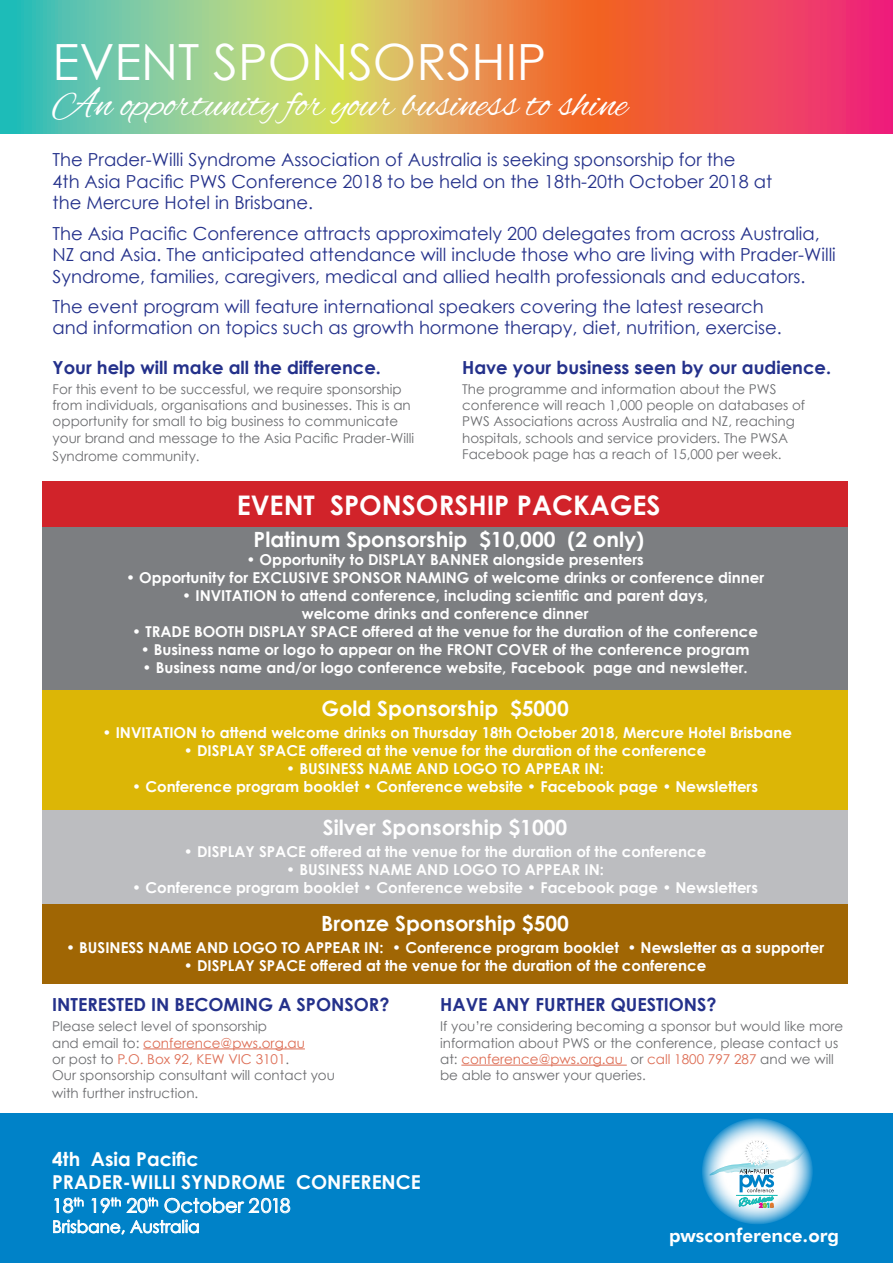
<style>
.page{position:relative;width:893px;height:1263px;background:#fff}
.page>*{position:absolute;margin:0;border:0;box-sizing:border-box;transform-origin:0 0}
.t1{font:49.95px "Century Gothic";color:#fff}
.t2{font:42px "Alex Brush";color:#fff}
.Body_copy{font:700 27px "Century Gothic";color:#fff}
.Subs{font:700 21px "Century Gothic";color:#fff}
.Body_copy-2{font:700 21px "Century Gothic";color:#fff}
.t3{font:700 19.2px "Century Gothic";color:#fff}
.t4{font:19.2px "Century Gothic";color:#fff}
.Speaker_Names{font:800 18.75px "Futura BT";color:#fff}
.intro_para{font:18px/21.6px "Century Gothic";color:#24318b}
.Subs-2{font:700 18px "Century Gothic";color:#24318b}
.t5{font:16.8px "Century Gothic";color:#fff}
.Subs-3{font:700 15px/18px "Century Gothic";color:#fff;text-align:center}
.Body_copy-3{font:13.5px/16.2px "Century Gothic";color:#6c6d70}
.s1{color:#dd6c53}
</style>
<div class="page">
<div style="left:0;top:1113px;width:893px;height:150px;background:#0082c8"></div>
<svg style="left:54px;top:1197px;width:30px;height:16px"></svg>
<svg style="left:91px;top:1197px;width:67px;height:16px"></svg>
<svg style="left:164px;top:1198px;width:126px;height:15px"></svg>
<svg style="left:53px;top:1219px;width:146px;height:16px"></svg>
<svg style="left:702px;top:1118px;width:111px;height:106px;background:#77bbe1"></svg>
<svg style="left:709px;top:1140px;width:96px;height:68px;background:#bedeeb"></svg>
<div style="left:42px;top:481px;width:806px;height:47px;background:#d1232a"></div>
<div style="left:42px;top:810px;width:806px;height:94px;background:#bcbdc0"></div>
<div style="left:42px;top:527px;width:806px;height:162px;background:#7c7e81"></div>
<div style="left:42px;top:690px;width:806px;height:120px;background:#dcb606"></div>
<div style="left:42px;top:904px;width:806px;height:80px;background:#a06604"></div>
<hr style="left:143px;top:1048px;width:162px;height:1px;background:#dd6c53">
<svg style="left:0;top:0;width:893px;height:133px;background:#c5916a"></svg>
<hr style="left:461px;top:1065px;width:166px;height:1px;background:#dd6c53">
<p class="t1" style="left:53px;top:31px;width:495px">EVENT SPONSORSHIP</p>
<p class="t2" style="left:53px;top:81px;width:576px">An opportunity for your business to shine</p>
<p class="intro_para" style="left:53px;top:149px;width:721px">The Prader-Willi Syndrome Association of Australia is seeking sponsorship for the<br>4th Asia Pacific PWS Conference 2018 to be held on the 18th-20th October 2018 at the Mercure Hotel in Brisbane.</p>
<p class="intro_para" style="left:53px;top:222px;width:785px">The Asia Pacific Conference attracts approximately 200 delegates from across Australia,<br>NZ and Asia. The anticipated attendance will include those who are living with Prader-Willi<br>Syndrome, families, caregivers, medical and allied health professionals and educators.</p>
<p class="intro_para" style="left:53px;top:295px;width:731px">The event program will feature international speakers covering the latest research and information on topics such as growth hormone therapy, diet, nutrition, exercise.</p>
<p class="Subs-2" style="left:53px;top:356px;width:330px">Your help will make all the difference.</p>
<p class="Body_copy-3" style="left:53px;top:381px;width:363px">For this event to be successful, we require sponsorship from individuals, organisations and businesses. This is an opportunity for small to big business to communicate your brand and message to the Asia Pacific Prader-Willi</p>
<p class="Body_copy-3" style="left:53px;top:447px;width:149px">Syndrome community.</p>
<p class="Subs-2" style="left:462px;top:356px;width:370px">Have your business seen by our audience.</p>
<p class="Body_copy-3" style="left:462px;top:381px;width:345px">The programme and information about the PWS conference will reach 1,000 people on databases of PWS Associations across Australia and NZ, reaching hospitals, schools and service providers. The PWSA Facebook page has a reach of 15,000 per week.</p>
<p class="Body_copy" style="left:237px;top:488px;width:425px">EVENT SPONSORSHIP PACKAGES</p>
<p class="Body_copy-2" style="left:254px;top:526px;width:392px">Platinum Sponsorship $10,000 (2 only)</p>
<p class="Subs-3" style="left:246px;top:550px;width:399px">• Opportunity to DISPLAY BANNER alongside presenters</p>
<p class="Subs-3" style="left:126px;top:568px;width:640px">• Opportunity for EXCLUSIVE SPONSOR NAMING of welcome drinks or conference dinner</p>
<p class="Subs-3" style="left:182px;top:586px;width:527px">• INVITATION to attend conference, including scientific and parent days, welcome drinks and conference dinner</p>
<p class="Subs-3" style="left:132px;top:622px;width:627px">• TRADE BOOTH DISPLAY SPACE offered at the venue for the duration of the conference</p>
<p class="Subs-3" style="left:141px;top:640px;width:610px">• Business name or logo to appear on the FRONT COVER of the conference program</p>
<p class="Subs-3" style="left:143px;top:658px;width:607px">• Business name and/or logo conference website, Facebook page and newsletter.</p>
<p class="Subs" style="left:321px;top:695px;width:249px">Gold Sponsorship $5000</p>
<p class="Subs-3" style="left:102px;top:724px;width:691px">• INVITATION to attend welcome drinks on Thursday 18th October 2018, Mercure Hotel Brisbane</p>
<p class="Subs-3" style="left:184px;top:742px;width:524px">• DISPLAY SPACE offered at the venue for the duration of the conference</p>
<p class="Subs-3" style="left:286px;top:760px;width:319px">• BUSINESS NAME AND LOGO TO APPEAR IN:</p>
<p class="Subs-3" style="left:132px;top:778px;width:627px">• Conference program booklet • Conference website • Facebook page • Newsletters</p>
<p class="Subs" style="left:323px;top:814px;width:246px">Silver Sponsorship $1000</p>
<p class="Subs-3" style="left:184px;top:842px;width:524px">• DISPLAY SPACE offered at the venue for the duration of the conference</p>
<p class="Subs-3" style="left:286px;top:860px;width:319px">• BUSINESS NAME AND LOGO TO APPEAR IN:</p>
<p class="Subs-3" style="left:132px;top:878px;width:627px">• Conference program booklet • Conference website • Facebook page • Newsletters</p>
<p class="Subs" style="left:321px;top:910px;width:249px">Bronze Sponsorship $500</p>
<p class="Subs-3" style="left:66px;top:938px;width:760px">• BUSINESS NAME AND LOGO TO APPEAR IN: • Conference program booklet • Newsletter as a supporter</p>
<p class="Subs-3" style="left:184px;top:956px;width:524px">• DISPLAY SPACE offered at the venue for the duration of the conference</p>
<p class="Subs-2" style="left:52px;top:993px;width:339px">INTERESTED IN BECOMING A SPONSOR?</p>
<p class="Body_copy-3" style="left:52px;top:1018px;width:284px">Please select level of sponsorship<br>and email to: <span class="s1">conference@pws.org.au<br></span>or post to <span class="s1">P.O. Box 92, KEW VIC 3101</span>.<br>Our sponsorship consultant will contact you</p>
<p class="Body_copy-3" style="left:52px;top:1085px;width:148px">with further instruction.</p>
<p class="Subs-2" style="left:440px;top:993px;width:278px">HAVE ANY FURTHER QUESTIONS?</p>
<p class="Body_copy-3" style="left:440px;top:1018px;width:405px">If you’re considering becoming a sponsor but would like more information about PWS or the conference, please contact us at: <span class="s1">conference@pws.org.au</span> or <span class="s1">call 1800 797 287</span> and we will be able to answer your queries.</p>
<p class="t3" style="left:52px;top:1147px;width:148px">4th Asia Pacific</p>
<p class="t3" style="left:52px;top:1170px;width:370px">PRADER-WILLI SYNDROME CONFERENCE</p>
<p class="t4" style="left:52px;top:1194px;width:240px">18<sup>th</sup> 19<sup>th</sup> 20<sup>th</sup> October 2018</p>
<p class="t5" style="left:52px;top:1216px;width:149px">Brisbane, Australia</p>
<p class="Speaker_Names" style="left:669px;top:1224px;width:171px">pwsconference.org</p>
</div>
